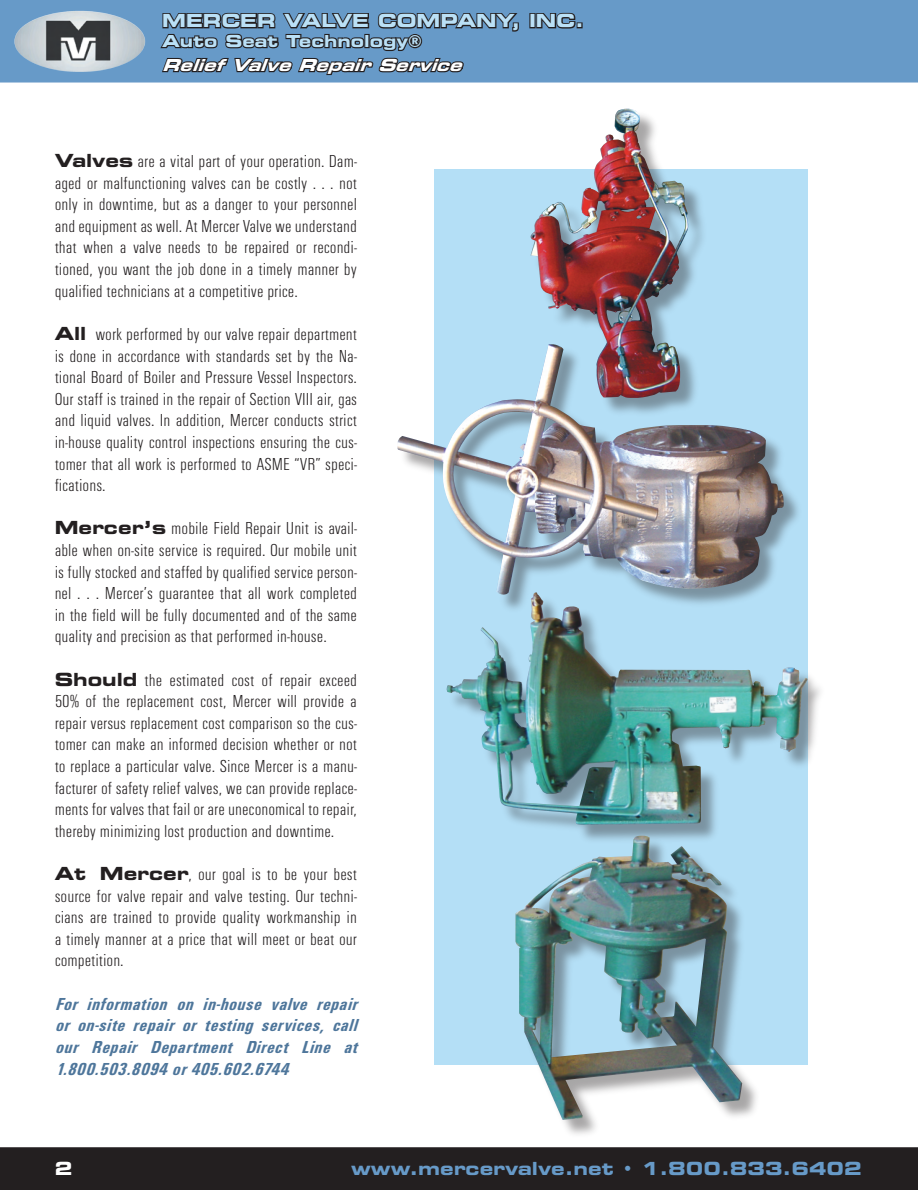
<style>
.page{position:relative;width:918px;height:1190px;background:#fff}
.page>*{position:absolute;margin:0;border:0;box-sizing:border-box;transform-origin:0 0}
.t1{font:18px/21.6px "Univers Light Cond DTC";color:#231f20;text-align:justify}
.t2{font:18px/21.6px "Univers Bold Cond Obl DTC";color:#4e769b;text-align:justify}
.t3{font:700 expanded 18px "Square 721 BT";color:#679ac8}
.t4{font:700 expanded 18px "Square 721 BT";color:#bae0f6}
.t5{font:700 expanded 18px "Square 721 BT";color:#fff}
.t6{font:italic 700 expanded 16.5px "Square 721 BT";color:#fff}
.t7{font:700 expanded 16.5px "Square 721 BT";color:#bae0f6}
.s1{font-family:"Square 721 BT";font-weight:700;font-stretch:expanded}
</style>
<div class="page">
<div style="left:434px;top:169px;width:374px;height:895px;background:#b4dff6"></div>
<div style="left:0;top:0;width:917px;height:83px;background:#679ac8"></div>
<img style="left:0;top:1px;width:159px;height:81px">
<div style="left:529px;top:13px;width:6px;height:15px;border:2px solid #231f20"></div>
<svg style="left:535px;top:11px;width:47px;height:19px"></svg>
<svg style="left:158px;top:10px;width:361px;height:73px;background:#517291"></svg>
<div style="left:448px;top:594px;width:378px;height:251px;background:#231f20;opacity:.4"></div>
<img style="left:446px;top:667px;width:361px;height:158px">
<div style="left:532px;top:110px;width:176px;height:308px;background:#231f20;opacity:.4"></div>
<div style="left:398px;top:345px;width:405px;height:269px;background:#231f20;opacity:.4"></div>
<img style="left:397px;top:344px;width:386px;height:251px">
<div style="left:515px;top:836px;width:246px;height:304px;background:#231f20;opacity:.4"></div>
<img style="left:515px;top:835px;width:227px;height:285px">
<div style="left:0;top:1147px;width:918px;height:43px;background:#231f20"></div>
<p class="t4" style="left:162px;top:10px;width:423px">MERCER VALVE COMPANY, INC.</p>
<p class="t7" style="left:162px;top:31px;width:261px">Auto Seat Technology®</p>
<p class="t6" style="left:162px;top:55px;width:308px">ReliefValveRepairService</p>
<p class="t1" style="left:55px;top:150px;width:304px"><span class="s1">Valves</span> are a vital part of your operation. Dam&shy;aged or malfunctioning valves can be costly . . . not only in downtime, but as a danger to your personnel and equipment as well. At Mercer Valve we understand that when a valve needs to be repaired or recondi&shy;tioned, you want the job done in a timely manner by qualified technicians at a competitive price.</p>
<p class="t1" style="left:55px;top:323px;width:304px"><span class="s1">All</span> work performed by our valve repair department is done in accordance with standards set by the Na&shy;tional Board of Boiler and Pressure Vessel Inspectors.<br>Our staff is trained in the repair of Section VIII air, gas and liquid valves. In addition, Mercer conducts strict in-house quality control inspections ensuring the cus&shy;tomer that all work is performed to ASME “VR” speci&shy;fications.</p>
<p class="t1" style="left:55px;top:518px;width:304px"><span class="s1">Mercer’s</span> mobile Field Repair Unit is avail&shy;able when on-site service is required. Our mobile unit is fully stocked and staffed by qualified service person&shy;nel . . . Mercer’s guarantee that all work completed in the field will be fully documented and of the same quality and precision as that performed in-house.</p>
<p class="t1" style="left:55px;top:669px;width:304px"><span class="s1">Should</span> the estimated cost of repair exceed 50% of the replacement cost, Mercer will provide a repair versus replacement cost comparison so the cus&shy;tomer can make an informed decision whether or not to replace a particular valve. Since Mercer is a manu&shy;facturer of safety relief valves, we can provide replace&shy;ments for valves that fail or are uneconomical to repair, thereby minimizing lost production and downtime.</p>
<p class="t1" style="left:55px;top:863px;width:304px"><span class="s1">At Mercer</span>, our goal is to be your best source for valve repair and valve testing. Our techni&shy;cians are trained to provide quality workmanship in a timely manner at a price that will meet or beat our competition.</p>
<p class="t2" style="left:55px;top:993px;width:304px">For information on in-house valve repair or on-site repair or testing services, call our Repair Department Direct Line at 1.800.503.8094 or 405.602.6744</p>
<p class="t5" style="left:55px;top:1157px;width:19px">2</p>
<p class="t3" style="left:351px;top:1157px;width:512px">www.mercervalve.net • 1.800.833.6402</p>
</div>
